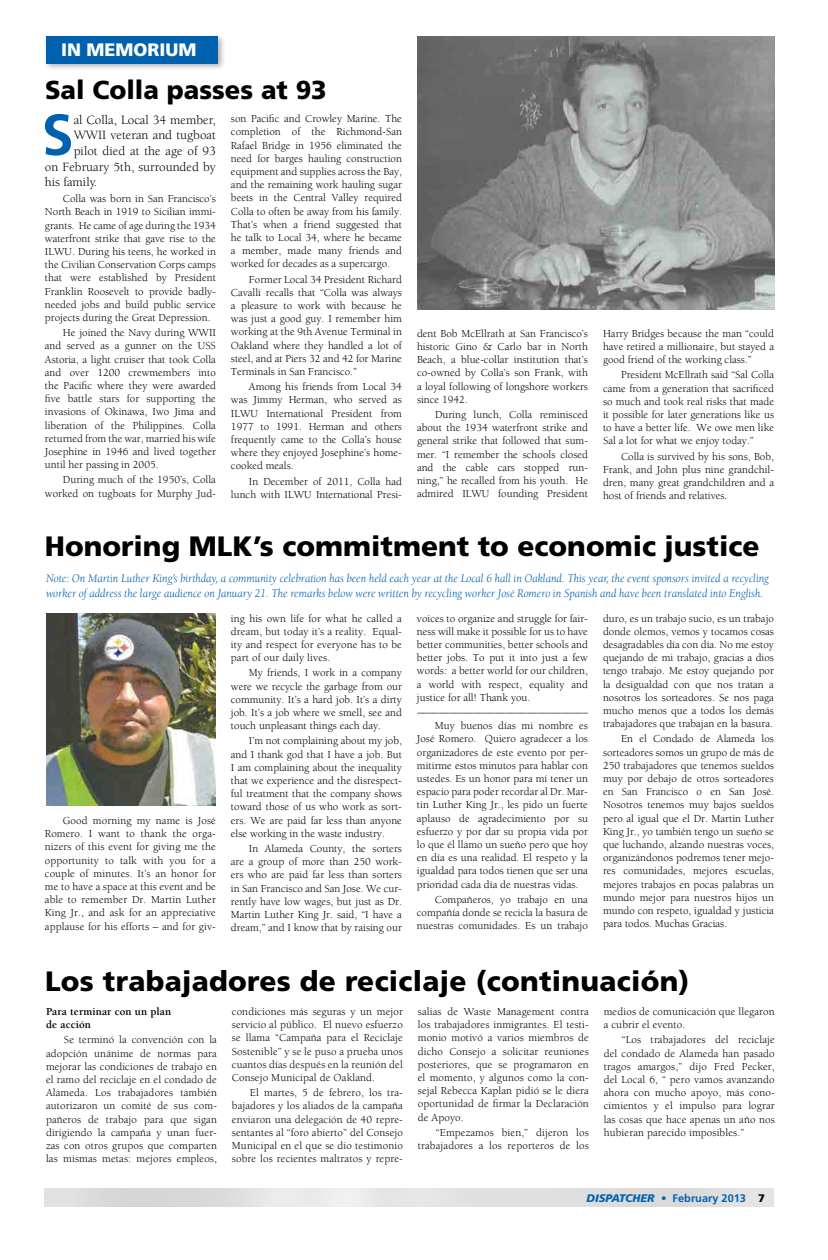
<style>
.page{position:relative;width:828px;height:1260px;background:#fff}
.page>*{position:absolute;margin:0;border:0;box-sizing:border-box;transform-origin:0 0}
.t1{font:700 57.7px "Frutiger";color:#0062af}
.t2{font:900 28px "Frutiger";color:#000}
.t3{font:900 26px "Frutiger";color:#000}
.t4{font:900 18px "Frutiger";color:#fff}
.t5{font:13px "Berkeley";color:#000}
.t6{font:italic 12px/14.4px "Berkeley";letter-spacing:-.005em;color:#0062af}
.t7{font:11px/13.2px "Berkeley";color:#000;text-align:justify}
.t8{font:700 11px/13.2px "Berkeley";letter-spacing:.01em;color:#000}
.t9{font:700 11px "Frutiger";color:#0062af}
.s1{font-weight:900;font-style:italic}
.s2{font-weight:900;color:#000}
</style>
<div class="page">
<div style="left:43px;top:33px;width:183px;height:38px;background:#000;opacity:.3"></div>
<div style="left:46px;top:36px;width:172px;height:27px;background:#0062af"></div>
<img style="left:418px;top:36px;width:357px;height:274px">
<img style="left:46px;top:613px;width:170px;height:193px">
<h3 class="t4" style="left:61px;top:39px;width:41px">in memorium</h3>
<h3 class="t3" style="left:45px;top:74px;width:283px">Sal Colla passes at 93</h3>
<h1 class="t1" style="left:42px;top:101px;width:34px">S</h1>
<p class="t5" style="left:74px;top:113px;width:144px">al Colla, Local 34 member,</p>
<p class="t7" style="left:231px;top:112px;width:173px">son Pacific and Crowley Marine. The completion of the Richmond-San Rafael Bridge in 1956 eliminated the need for barges hauling construction equipment and supplies across the Bay, and the remaining work hauling sugar beets in the Central Valley required Colla to often be away from his family.<br>That’s when a friend suggested that he talk to Local 34, where he became a member, made many friends and worked for decades as a supercargo.</p>
<p class="t7" style="left:231px;top:273px;width:173px;text-indent:18px">Former Local 34 President Richard Cavalli recalls that “Colla was always a pleasure to work with because he was just a good guy. I remember him working at the 9th Avenue Terminal in Oakland where they handled a lot of steel, and at Piers 32 and 42 for Marine Terminals in San Francisco.”</p>
<p class="t7" style="left:231px;top:380px;width:173px;text-indent:18px">Among his friends from Local 34 was Jimmy Herman, who served as ILWU International President from 1977 to 1991. Herman and others frequently came to the Colla’s house where they enjoyed Josephine’s home&shy;cooked meals.</p>
<p class="t7" style="left:231px;top:475px;width:173px;text-align:right">In December of 2011, Colla had lunch with ILWU International Presi-</p>
<p class="t5" style="left:74px;top:128px;width:144px">WWII veteran and tugboat</p>
<p class="t5" style="left:74px;top:144px;width:144px">pilot died at the age of 93</p>
<p class="t5" style="left:45px;top:160px;width:172px">on February 5th, surrounded by</p>
<p class="t5" style="left:45px;top:175px;width:54px">his family.</p>
<p class="t7" style="left:45px;top:192px;width:173px;text-indent:18px">Colla was born in San Francisco’s North Beach in 1919 to Sicilian immi&shy;grants. He came of age during the 1934 waterfront strike that gave rise to the ILWU. During his teens, he worked in the Civilian Conservation Corps camps that were established by President Franklin Roosevelt to provide badly&shy;needed jobs and build public service projects during the Great Depression.</p>
<p class="t7" style="left:45px;top:326px;width:173px;text-indent:18px">He joined the Navy during WWII and served as a gunner on the USS Astoria, a light cruiser that took Colla and over 1200 crewmembers into the Pacific where they were awarded five battle stars for supporting the invasions of Okinawa, Iwo Jima and liberation of the Philippines. Colla returned from the war, married his wife Josephine in 1946 and lived together until her passing in 2005.</p>
<p class="t7" style="left:45px;top:474px;width:172px;text-align:right">During much of the 1950’s, Colla worked on tugboats for Murphy Jud-</p>
<p class="t7" style="left:417px;top:327px;width:173px">dent Bob McEllrath at San Francisco’s historic Gino &amp; Carlo bar in North Beach, a blue-collar institution that’s co-owned by Colla’s son Frank, with a loyal following of longshore workers since 1942.</p>
<p class="t7" style="left:417px;top:408px;width:173px;text-indent:18px">During lunch, Colla reminisced about the 1934 waterfront strike and general strike that followed that sum&shy;mer. “I remember the schools closed and the cable cars stopped run&shy;ning,” he recalled from his youth. He admired ILWU founding President</p>
<p class="t7" style="left:603px;top:327px;width:173px">Harry Bridges because the man “could have retired a millionaire, but stayed a good friend of the working class.”</p>
<p class="t7" style="left:603px;top:369px;width:173px;text-indent:18px">President McEllrath said “Sal Colla came from a generation that sacrificed so much and took real risks that made it possible for later generations like us to have a better life. We owe men like Sal a lot for what we enjoy today.”</p>
<p class="t7" style="left:603px;top:450px;width:172px;text-indent:18px">Colla is survived by his sons, Bob, Frank, and John plus nine grandchil&shy;dren, many great grandchildren and a host of friends and relatives.</p>
<h2 class="t2" style="left:45px;top:529px;width:716px">Honoring MLK’s commitment to economic justice</h2>
<p class="t6" style="left:46px;top:572px;width:725px">Note: On Martin Luther King’s birthday, a community celebration has been held each year at the Local 6 hall in Oakland. This year, the event sponsors invited a recycling worker of address the large audience on January 21. The remarks below were written by recycling worker José Romero in Spanish and have been translated into English.</p>
<p class="t7" style="left:45px;top:814px;width:173px;text-indent:18px">Good morning my name is José Romero. I want to thank the orga&shy;nizers of this event for giving me the opportunity to talk with you for a couple of minutes. It’s an honor for me to have a space at this event and be able to remember Dr. Martin Luther King Jr., and ask for an appreciative applause for his efforts – and for giv-</p>
<p class="t7" style="left:231px;top:612px;width:173px">ing his own life for what he called a dream, but today it’s a reality. Equal&shy;ity and respect for everyone has to be part of our daily lives.</p>
<p class="t7" style="left:231px;top:667px;width:173px;text-indent:18px">My friends, I work in a company were we recycle the garbage from our community. It’s a hard job. It’s a dirty job. It’s a job where we smell, see and touch unpleasant things each day.</p>
<p class="t7" style="left:231px;top:735px;width:173px;text-indent:18px">I’m not complaining about my job, and I thank god that I have a job. But I am complaining about the inequality that we experience and the disrespect&shy;ful treatment that the company shows toward those of us who work as sort&shy;ers. We are paid far less than anyone else working in the waste industry.</p>
<p class="t7" style="left:231px;top:842px;width:173px;text-indent:18px">In Alameda County, the sorters are a group of more than 250 work&shy;ers who are paid far less than sorters in San Francisco and San Jose. We cur&shy;rently have low wages, but just as Dr.<br>Martin Luther King Jr. said, “I have a dream,” and I know that by raising our</p>
<p class="t7" style="left:417px;top:612px;width:173px">voices to organize and struggle for fair&shy;ness will make it possible for us to have better communities, better schools and better jobs. To put it into just a few words: a better world for our children, a world with respect, equality and justice for all! Thank you.</p>
<p class="t7" style="left:417px;top:700px;width:172px;line-height:17.2px;text-align:right">_______________________________<br>Muy buenos días mi nombre es</p>
<p class="t7" style="left:417px;top:733px;width:173px">José Romero. Quiero agradecer a los organizadores de este evento por per&shy;mitirme estos minutos para hablar con ustedes. Es un honor para mí tener un espacio para poder recordar al Dr. Mar&shy;tin Luther King Jr., les pido un fuerte aplauso de agradecimiento por su esfuerzo y por dar su propia vida por lo que él llamo un sueño pero que hoy en día es una realidad. El respeto y la igualdad para todos tienen que ser una prioridad cada día de nuestras vidas.</p>
<p class="t7" style="left:417px;top:893px;width:173px;text-indent:18px">Compañeros, yo trabajo en una compañía donde se recicla la basura de nuestras comunidades. Es un trabajo</p>
<p class="t7" style="left:603px;top:612px;width:173px">duro, es un trabajo sucio, es un trabajo donde olemos, vemos y tocamos cosas desagradables día con día. No me estoy quejando de mi trabajo, gracias a dios tengo trabajo. Me estoy quejando por la desigualdad con que nos tratan a nosotros los sorteadores. Se nos paga mucho menos que a todos los demás trabajadores que trabajan en la basura.</p>
<p class="t7" style="left:603px;top:733px;width:173px;text-indent:18px">En el Condado de Alameda los sorteadores somos un grupo de más de 250 trabajadores que tenemos sueldos muy por debajo de otros sorteadores en San Francisco o en San José.<br>Nosotros tenemos muy bajos sueldos pero al igual que el Dr. Martin Luther King Jr., yo también tengo un sueño se que luchando, alzando nuestras voces, organizándonos podremos tener mejo&shy;res comunidades, mejores escuelas, mejores trabajos en pocas palabras un mundo mejor para nuestros hijos un mundo con respeto, igualdad y justicia para todos. Muchas Gracias.</p>
<h2 class="t2" style="left:45px;top:965px;width:646px">Los trabajadores de reciclaje (continuación)</h2>
<p class="t7" style="left:418px;top:1005px;width:173px">salias de Waste Management contra los trabajadores inmigrantes. El testi&shy;monio motivó a varios miembros de dicho Consejo a solicitar reuniones posteriores, que se programaron en el momento, y algunos como la con&shy;sejal Rebecca Kaplan pidió se le diera oportunidad de firmar la Declaración de Apoyo.</p>
<p class="t7" style="left:418px;top:1126px;width:173px;text-align:right">“Empezamos bien,” dijeron los trabajadores a los reporteros de los</p>
<p class="t7" style="left:604px;top:1005px;width:172px">medios de comunicación que llegaron a cubrir el evento.</p>
<p class="t7" style="left:604px;top:1034px;width:173px;text-indent:18px">“Los trabajadores del reciclaje del condado de Alameda han pasado tragos amargos,” dijo Fred Pecker, del Local 6, “ pero vamos avanzando ahora con mucho apoyo, más cono&shy;cimientos y el impulso para lograr las cosas que hace apenas un año nos hubieran parecido imposibles.”</p>
<p class="t7" style="left:232px;top:1005px;width:173px">condiciones más seguras y un mejor servicio al público. El nuevo esfuerzo se llama “Campaña para el Reciclaje Sostenible” y se le puso a prueba unos cuantos días después en la reunión del Consejo Municipal de Oakland.</p>
<p class="t7" style="left:232px;top:1086px;width:173px;text-indent:18px">El martes, 5 de febrero, los tra&shy;bajadores y los aliados de la campaña enviaron una delegación de 40 repre&shy;sentantes al “foro abierto” del Consejo Municipal en el que se dio testimonio sobre los recientes maltratos y repre-</p>
<p class="t8" style="left:46px;top:1005px;width:127px">Para terminar con un plan de acción</p>
<p class="t7" style="left:46px;top:1034px;width:173px;text-indent:18px">Se terminó la convención con la adopción unánime de normas para mejorar las condiciones de trabajo en el ramo del reciclaje en el condado de Alameda. Los trabajadores también autorizaron un comité de sus com&shy;pañeros de trabajo para que sigan dirigiendo la campaña y unan fuer&shy;zas con otros grupos que comparten las mismas metas: mejores empleos,</p>
<p class="t9" style="left:587px;top:1192px;width:180px"><span class="s1">DISPATCHER</span> • February 2013 <span class="s2">7</span></p>
</div>
